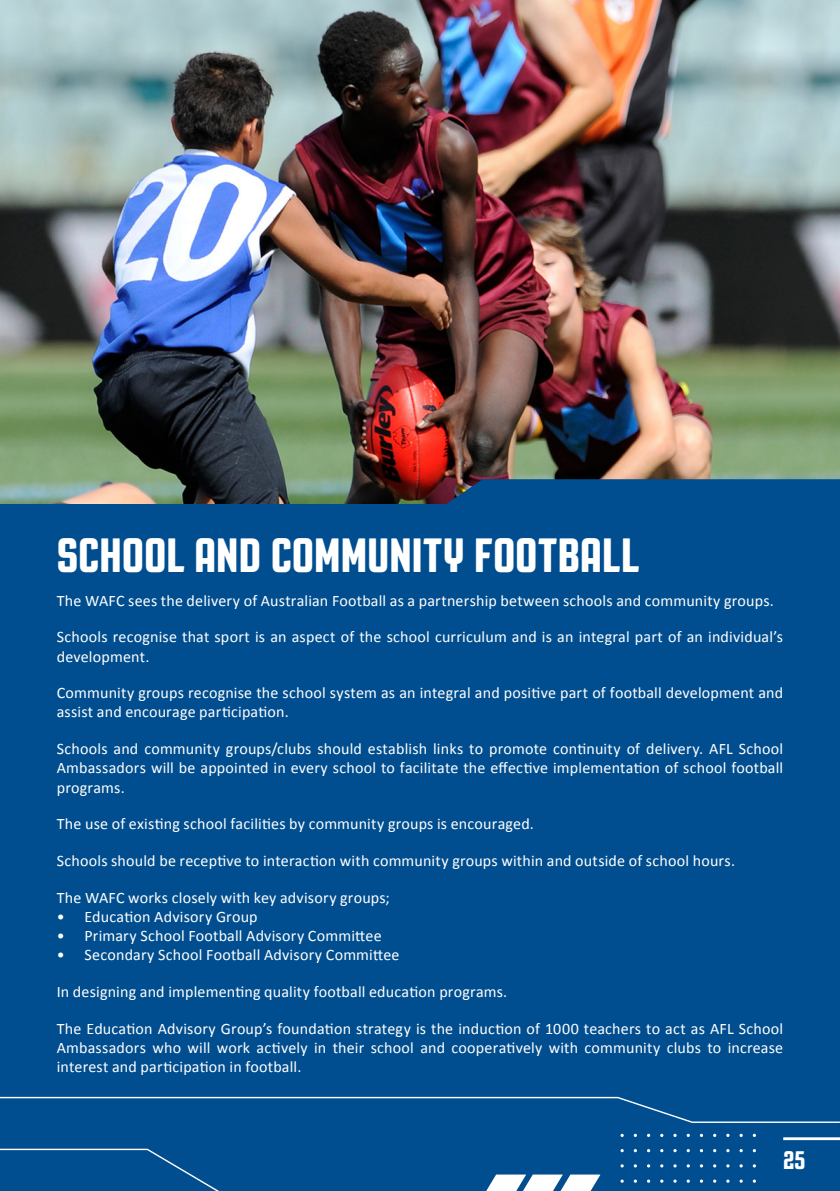
<style>
.page{position:relative;width:840px;height:1191px;background:#fff}
.page>*{position:absolute;margin:0;border:0;box-sizing:border-box;transform-origin:0 0}
.t1{font:800 48px "Revolution Gothic";letter-spacing:-.005em;color:#fff}
.t2{font:800 25.4px "Revolution Gothic";color:#fff}
.List_Paragraph{font:16px/19.2px "Calibri";letter-spacing:.01em;color:#fff}
</style>
<div class="page">
<img style="left:0;top:0;width:839px;height:505px">
<div style="left:0;top:505px;width:839px;height:686px;background:#004e8f"></div>
<svg style="left:429px;top:479px;width:410px;height:26px;background:#094a86"></svg>
<svg style="left:620px;top:1133px;width:135px;height:4px"></svg>
<svg style="left:620px;top:1149px;width:135px;height:3px"></svg>
<svg style="left:620px;top:1164px;width:135px;height:3px"></svg>
<svg style="left:620px;top:1179px;width:135px;height:3px"></svg>
<svg style="left:0;top:1096px;width:839px;height:27px"></svg>
<svg style="left:486px;top:1174px;width:114px;height:17px"></svg>
<svg style="left:0;top:1148px;width:219px;height:43px"></svg>
<hr style="left:782px;top:1137px;width:57px;height:3px;background:#fff">
<p class="t1" style="left:57px;top:528px;width:583px">SCHOOL AND COMMUNITY FOOTBALL</p>
<p class="List_Paragraph" style="left:57px;top:591px;width:718px">The WAFC sees the delivery of Australian Football as a partnership between schools and community groups.</p>
<p class="List_Paragraph" style="left:57px;top:627px;width:727px">Schools recognise that sport is an aspect of the school curriculum and is an integral part of an individual’s development.</p>
<p class="List_Paragraph" style="left:57px;top:683px;width:727px">Community groups recognise the school system as an integral and positive part of football development and assist and encourage participation.</p>
<p class="List_Paragraph" style="left:57px;top:739px;width:727px;text-align:justify">Schools and community groups/clubs should establish links to promote continuity of delivery. AFL School Ambassadors will be appointed in every school to facilitate the effective implementation of school football programs.</p>
<p class="List_Paragraph" style="left:57px;top:814px;width:478px">The use of existing school facilities by community groups is encouraged.</p>
<p class="List_Paragraph" style="left:57px;top:851px;width:679px">Schools should be receptive to interaction with community groups within and outside of school hours.</p>
<p class="List_Paragraph" style="left:57px;top:887px;width:334px">The WAFC works closely with key advisory groups;</p>
<p class="List_Paragraph" style="left:57px;top:907px;width:202px">• Education Advisory Group</p>
<p class="List_Paragraph" style="left:57px;top:926px;width:326px">• Primary School Football Advisory Committee</p>
<p class="List_Paragraph" style="left:57px;top:945px;width:344px">• Secondary School Football Advisory Committee</p>
<p class="List_Paragraph" style="left:57px;top:982px;width:452px">In designing and implementing quality football education programs.</p>
<p class="List_Paragraph" style="left:57px;top:1018px;width:727px;text-align:justify">The Education Advisory Group’s foundation strategy is the induction of 1000 teachers to act as AFL School Ambassadors who will work actively in their school and cooperatively with community clubs to increase interest and participation in football.</p>
<p class="t2" style="left:782px;top:1146px;width:24px">25</p>
</div>
